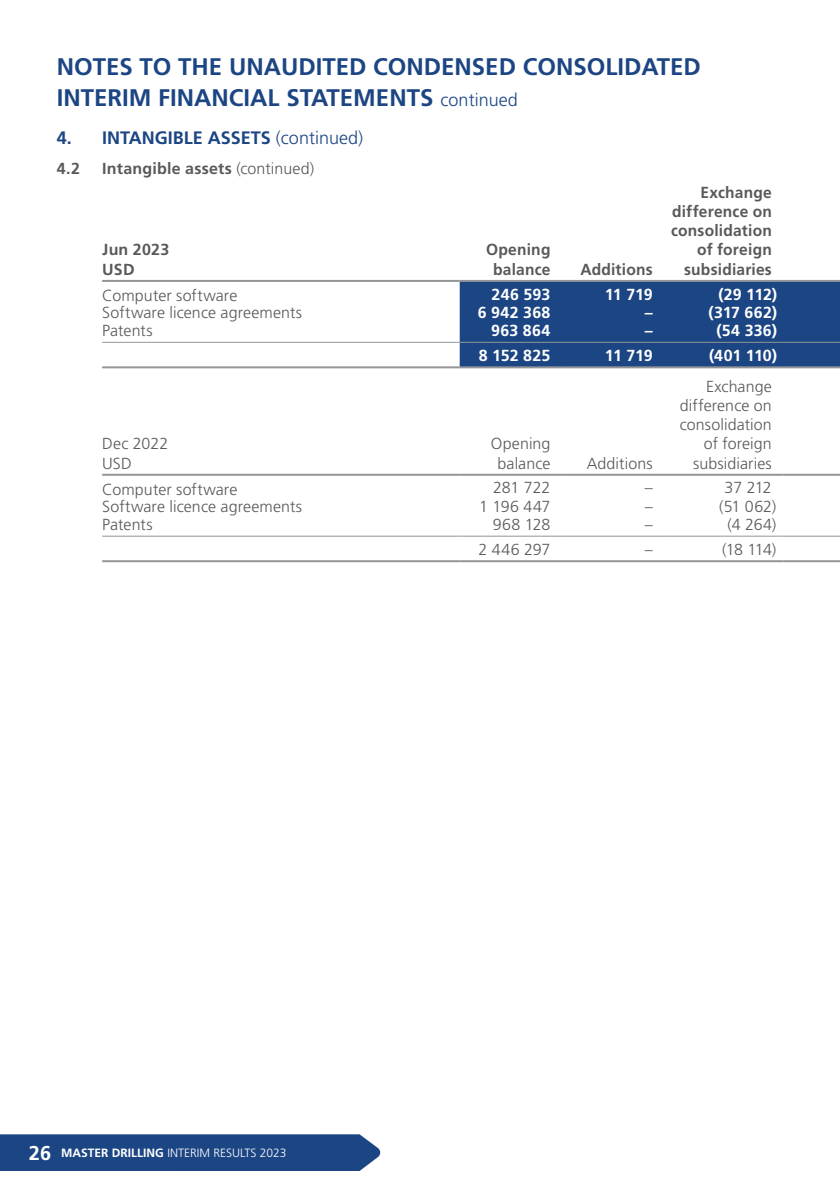
<style>
.page{position:relative;width:840px;height:1191px;background:#fff}
.page>*{position:absolute;margin:0;border:0;box-sizing:border-box;transform-origin:0 0}
.t1{font:700 24px/31.2px "Frutiger LT Std";color:#1c4584}
.t2{font:700 18px "Frutiger LT Std";color:#1c4584}
.t3{font:300 16px/19.2px "Frutiger LT Std";letter-spacing:.005em;color:#58595b}
.t4{font:700 16px/19.2px "Frutiger LT Std";letter-spacing:.015em;color:#58595b}
.t5{font:700 16px "Frutiger LT Std";letter-spacing:.01em;color:#fff}
.t6{font:300 12px "Frutiger LT Std";color:#fff}
.s1{font-weight:300;font-size:18px}
.s2{font-weight:300}
.s3{font-weight:700;font-size:20px}
.s4{font-weight:700}
</style>
<div class="page">
<div style="left:0;top:1134px;width:381px;height:37px;background:#1c4584"></div>
<div style="left:459px;top:282px;width:380px;height:84px;background:#1c4584"></div>
<hr style="left:102px;top:280px;width:357px;height:2px;background:#939598">
<hr style="left:459px;top:280px;width:102px;height:2px;background:#939598">
<hr style="left:561px;top:280px;width:102px;height:2px;background:#939598">
<hr style="left:663px;top:280px;width:119px;height:2px;background:#939598">
<hr style="left:782px;top:280px;width:57px;height:2px;background:#939598">
<hr style="left:102px;top:342px;width:357px;height:1px;background:#939598">
<hr style="left:102px;top:366px;width:357px;height:2px;background:#939598">
<hr style="left:459px;top:342px;width:102px;height:1px;background:#939598">
<hr style="left:459px;top:366px;width:102px;height:2px;background:#939598">
<hr style="left:561px;top:342px;width:102px;height:1px;background:#939598">
<hr style="left:561px;top:366px;width:102px;height:2px;background:#939598">
<hr style="left:663px;top:342px;width:119px;height:1px;background:#939598">
<hr style="left:663px;top:366px;width:119px;height:2px;background:#939598">
<hr style="left:782px;top:342px;width:57px;height:1px;background:#939598">
<hr style="left:782px;top:366px;width:57px;height:2px;background:#939598">
<svg style="left:102px;top:473px;width:737px;height:64px"></svg>
<hr style="left:102px;top:474px;width:357px;height:2px;background:#939598">
<hr style="left:459px;top:474px;width:102px;height:2px;background:#939598">
<hr style="left:561px;top:474px;width:102px;height:2px;background:#939598">
<hr style="left:663px;top:474px;width:119px;height:2px;background:#939598">
<hr style="left:782px;top:474px;width:57px;height:2px;background:#939598">
<hr style="left:102px;top:535px;width:357px;height:1px;background:#939598">
<hr style="left:102px;top:560px;width:357px;height:2px;background:#939598">
<hr style="left:459px;top:535px;width:102px;height:1px;background:#939598">
<hr style="left:459px;top:560px;width:102px;height:2px;background:#939598">
<hr style="left:561px;top:535px;width:102px;height:1px;background:#939598">
<hr style="left:561px;top:560px;width:102px;height:2px;background:#939598">
<hr style="left:663px;top:535px;width:119px;height:1px;background:#939598">
<hr style="left:663px;top:560px;width:119px;height:2px;background:#939598">
<hr style="left:782px;top:535px;width:57px;height:1px;background:#939598">
<hr style="left:782px;top:560px;width:57px;height:2px;background:#939598">
<h1 class="t1" style="left:57px;top:51px;width:645px">NOTES TO THE UNAUDITED CONDENSED CONSOLIDATED<br>INTERIM FINANCIAL STATEMENTS <span class="s1">continued</span></h1>
<p class="t2" style="left:57px;top:127px;width:308px">4. INTANGIBLE ASSETS <span class="s2">(continued)</span></p>
<p class="t4" style="left:57px;top:159px;width:25px">4.2</p>
<p class="t4" style="left:102px;top:159px;width:213px">Intangible assets <span class="s2">(continued)</span></p>
<p class="t4" style="left:102px;top:240px;width:69px">Jun 2023<br>USD</p>
<p class="t4" style="left:486px;top:240px;width:66px;text-align:center">Opening balance</p>
<p class="t4" style="left:580px;top:259px;width:74px">Additions</p>
<p class="t4" style="left:670px;top:183px;width:102px;text-align:right">Exchange difference on consolidation of foreign subsidiaries</p>
<p class="t3" style="left:102px;top:286px;width:137px">Computer software</p>
<p class="t5" style="left:491px;top:285px;width:60px">246 593</p>
<p class="t5" style="left:604px;top:285px;width:49px">11 719</p>
<p class="t5" style="left:718px;top:285px;width:60px">(29 112)</p>
<p class="t3" style="left:102px;top:303px;width:201px">Software licence agreements</p>
<p class="t5" style="left:477px;top:303px;width:74px">6 942 368</p>
<p class="t5" style="left:644px;top:303px;width:9px">–</p>
<p class="t5" style="left:708px;top:303px;width:70px">(317 662)</p>
<p class="t3" style="left:102px;top:321px;width:52px">Patents</p>
<p class="t5" style="left:491px;top:321px;width:61px">963 864</p>
<p class="t5" style="left:644px;top:321px;width:9px">–</p>
<p class="t5" style="left:716px;top:321px;width:62px">(54 336)</p>
<p class="t5" style="left:478px;top:346px;width:73px">8 152 825</p>
<p class="t5" style="left:604px;top:346px;width:49px">11 719</p>
<p class="t5" style="left:708px;top:346px;width:70px">(401 110)</p>
<p class="t3" style="left:102px;top:434px;width:68px">Dec 2022<br>USD</p>
<p class="t3" style="left:490px;top:434px;width:61px;text-align:center">Opening balance</p>
<p class="t3" style="left:586px;top:453px;width:67px">Additions</p>
<p class="t3" style="left:679px;top:377px;width:93px;text-align:right">Exchange difference on consolidation of foreign subsidiaries</p>
<p class="t3" style="left:102px;top:480px;width:137px">Computer software</p>
<p class="t3" style="left:493px;top:478px;width:59px">281 722</p>
<p class="t3" style="left:644px;top:478px;width:9px">–</p>
<p class="t3" style="left:724px;top:478px;width:49px">37 212</p>
<p class="t3" style="left:102px;top:497px;width:201px">Software licence agreements</p>
<p class="t3" style="left:479px;top:497px;width:73px">1 196 447</p>
<p class="t3" style="left:644px;top:497px;width:9px">–</p>
<p class="t3" style="left:718px;top:497px;width:58px">(51 062)</p>
<p class="t3" style="left:102px;top:515px;width:52px">Patents</p>
<p class="t3" style="left:492px;top:515px;width:59px">968 128</p>
<p class="t3" style="left:644px;top:515px;width:9px">–</p>
<p class="t3" style="left:727px;top:515px;width:50px">(4 264)</p>
<p class="t3" style="left:478px;top:540px;width:73px">2 446 297</p>
<p class="t3" style="left:644px;top:540px;width:9px">–</p>
<p class="t3" style="left:721px;top:540px;width:56px">(18 114)</p>
<p class="t6" style="left:29px;top:1146px;width:259px"><span class="s3">26</span> <span class="s4">MASTER DRILLING</span> INTERIM RESULTS 2023</p>
</div>
